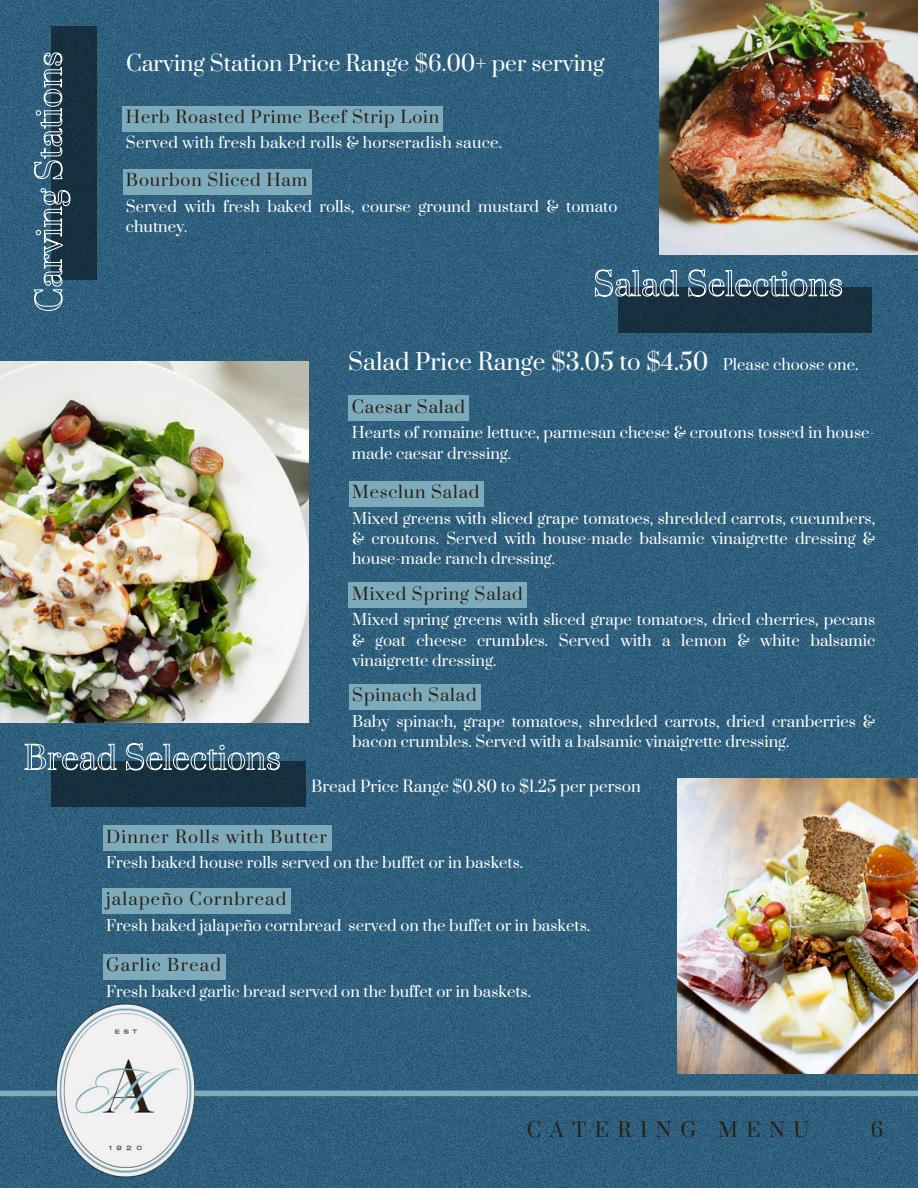
<style>
.page{position:relative;width:918px;height:1188px;background:#fff}
.page>*{position:absolute;margin:0;border:0;box-sizing:border-box;transform-origin:0 0}
.t1{font:22.5px "Prata";color:#fff}
.t2{font:21px "Prata";color:#fff}
.t3{font:19.5px "Prata";letter-spacing:.44em;color:#292017}
.t4{font:16.5px "Prata";letter-spacing:.05em;color:#292017}
.t5{font:16.5px "Prata";letter-spacing:.075em;color:#292017}
.t6{font:15.3px "Prata";color:#fff}
.t7{font:15px/20.2px "Prata";color:#fff}
</style>
<div class="page">
<img style="left:0;top:0;width:918px;height:1188px">
<div style="left:0;top:1091px;width:918px;height:5px;background:#7dabbb"></div>
<img style="left:36px;top:1000px;width:180px;height:180px">
<div style="left:52px;top:26px;width:45px;height:253px;background:#17303e"></div>
<svg style="left:34px;top:52px;width:37px;height:259px"></svg>
<img style="left:677px;top:778px;width:241px;height:295px">
<div style="left:619px;top:287px;width:253px;height:45px;background:#17303e"></div>
<svg style="left:595px;top:269px;width:247px;height:28px"></svg>
<div style="left:52px;top:761px;width:253px;height:45px;background:#17303e"></div>
<svg style="left:24px;top:743px;width:256px;height:28px"></svg>
<img style="left:660px;top:0;width:258px;height:254px">
<img style="left:0;top:362px;width:309px;height:361px">
<div style="left:123px;top:106px;width:320px;height:26px;background:#7dabbb"></div>
<div style="left:123px;top:169px;width:188px;height:26px;background:#7dabbb"></div>
<div style="left:349px;top:396px;width:120px;height:25px;background:#7dabbb"></div>
<div style="left:349px;top:583px;width:178px;height:25px;background:#7dabbb"></div>
<div style="left:349px;top:684px;width:132px;height:26px;background:#7dabbb"></div>
<div style="left:349px;top:481px;width:135px;height:26px;background:#7dabbb"></div>
<div style="left:103px;top:825px;width:229px;height:26px;background:#7dabbb"></div>
<div style="left:103px;top:954px;width:123px;height:26px;background:#7dabbb"></div>
<div style="left:103px;top:888px;width:188px;height:26px;background:#7dabbb"></div>
<p class="t2" style="left:126px;top:50px;width:480px">Carving Station Price Range $6.00+ per serving</p>
<h1 class="t4" style="left:126px;top:107px;width:315px">Herb Roasted Prime Beef Strip Loin</h1>
<p class="t7" style="left:126px;top:133px;width:378px">Served with fresh baked rolls &amp; horseradish sauce.</p>
<h2 class="t4" style="left:126px;top:170px;width:183px">Bourbon Sliced Ham</h2>
<p class="t7" style="left:126px;top:197px;width:493px">Served with fresh baked rolls, course ground mustard &amp; tomato chutney.</p>
<p class="t1" style="left:348px;top:348px;width:362px">Salad Price Range $3.05 to $4.50</p>
<p class="t7" style="left:723px;top:355px;width:137px">Please choose one.</p>
<p class="t4" style="left:352px;top:397px;width:115px">Caesar Salad</p>
<p class="t7" style="left:352px;top:424px;width:525px">Hearts of romaine lettuce, parmesan cheese &amp; croutons tossed in house&shy;made caesar dressing.</p>
<p class="t4" style="left:352px;top:482px;width:129px">Mesclun Salad</p>
<p class="t7" style="left:352px;top:509px;width:525px;text-align:justify">Mixed greens with sliced grape tomatoes, shredded carrots, cucumbers, &amp; croutons. Served with house-made balsamic vinaigrette dressing &amp; house-made ranch dressing.</p>
<p class="t4" style="left:352px;top:584px;width:172px">Mixed Spring Salad</p>
<p class="t7" style="left:352px;top:611px;width:525px;text-align:justify">Mixed spring greens with sliced grape tomatoes, dried cherries, pecans &amp; goat cheese crumbles. Served with a lemon &amp; white balsamic vinaigrette dressing.</p>
<p class="t4" style="left:352px;top:685px;width:126px">Spinach Salad</p>
<p class="t7" style="left:352px;top:712px;width:525px">Baby spinach, grape tomatoes, shredded carrots, dried cranberries &amp; bacon crumbles. Served with a balsamic vinaigrette dressing.</p>
<p class="t6" style="left:311px;top:777px;width:331px">Bread Price Range $0.80 to $1.25 per person</p>
<h1 class="t5" style="left:106px;top:826px;width:222px">Dinner Rolls with Butter</h1>
<p class="t7" style="left:106px;top:853px;width:419px">Fresh baked house rolls served on the buffet or in baskets.</p>
<p class="t5" style="left:106px;top:889px;width:182px">jalapeño Cornbread</p>
<p class="t7" style="left:106px;top:916px;width:485px">Fresh baked jalapeño cornbread served on the buffet or in baskets.</p>
<p class="t5" style="left:106px;top:955px;width:116px">Garlic Bread</p>
<p class="t7" style="left:106px;top:982px;width:426px">Fresh baked garlic bread served on the buffet or in baskets.</p>
<p class="t3" style="left:527px;top:1118px;width:284px">CATERING MENU</p>
<p class="t3" style="left:871px;top:1118px;width:14px">6</p>
</div>
